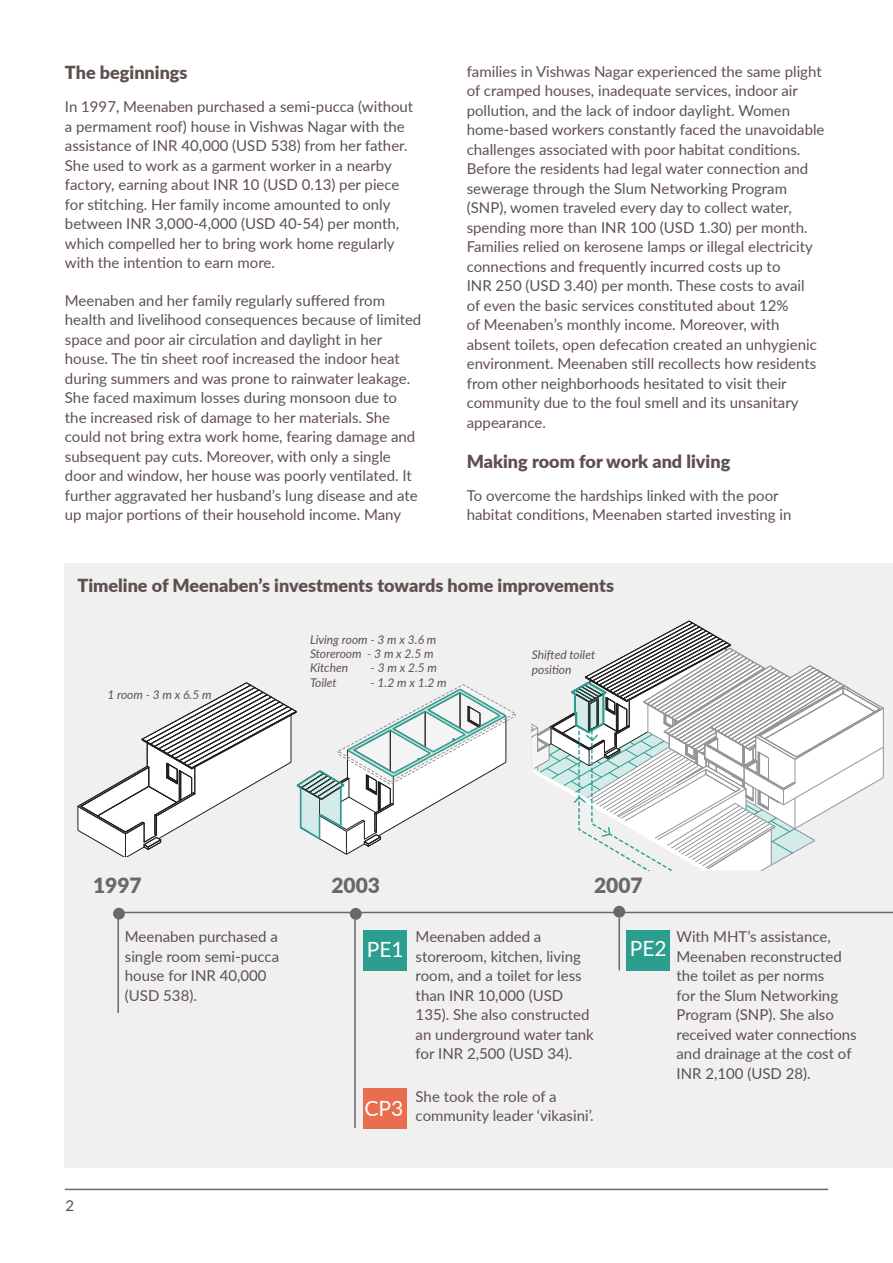
<style>
.page{position:relative;width:893px;height:1263px;background:#fff}
.page>*{position:absolute;margin:0;border:0;box-sizing:border-box;transform-origin:0 0}
.HEADINGS{font:900 21px "Lato";color:#696969}
.sub_heading_2_ALT{font:21px "Lato";color:#fff}
.sub_heading_2_ALT-2{font:900 18px "Lato";color:#5f504e}
.Paragraphs{font:15px/19.5px "Lato";color:#5f504e}
.Box_Paragraphs_10_14{font:15px/19.5px "Lato";color:#5f504e}
.Boox_text{font:italic 12px "Lato";color:#5f504e}
</style>
<div class="page">
<hr style="left:65px;top:1189px;width:763px;height:1px;background:#696969">
<div style="left:65px;top:563px;width:828px;height:605px;background:#f0f0f0"></div>
<hr style="left:117px;top:912px;width:776px;height:1px;background:#696969">
<hr style="left:117px;top:912px;width:2px;height:101px;background:#696969">
<hr style="left:618px;top:918px;width:2px;height:52px;background:#696969">
<hr style="left:354px;top:919px;width:2px;height:209px;background:#696969">
<div style="left:113px;top:908px;width:12px;height:11px;background:#696969;border-radius:50%"></div>
<div style="left:613px;top:906px;width:12px;height:12px;background:#696969;border-radius:50%"></div>
<div style="left:350px;top:908px;width:12px;height:12px;background:#696969;border-radius:50%"></div>
<div style="left:363px;top:930px;width:43px;height:40px;background:#2c9e8f"></div>
<div style="left:363px;top:1088px;width:43px;height:41px;background:#e96e4f"></div>
<div style="left:627px;top:930px;width:43px;height:40px;background:#2c9e8f"></div>
<svg style="left:78px;top:683px;width:438px;height:173px"></svg>
<svg style="left:532px;top:621px;width:352px;height:250px"></svg>
<p class="sub_heading_2_ALT-2" style="left:65px;top:59px;width:124px">The beginnings</p>
<p class="Paragraphs" style="left:65px;top:96px;width:350px">In 1997, Meenaben purchased a semi-pucca (without a permament roof) house in Vishwas Nagar with the assistance of INR 40,000 (USD 538) from her father.<br>She used to work as a garment worker in a nearby factory, earning about INR 10 (USD 0.13) per piece for stitching. Her family income amounted to only between INR 3,000-4,000 (USD 40-54) per month, which compelled her to bring work home regularly with the intention to earn more.</p>
<p class="Paragraphs" style="left:65px;top:290px;width:358px">Meenaben and her family regularly suffered from health and livelihood consequences because of limited space and poor air circulation and daylight in her house. The tin sheet roof increased the indoor heat during summers and was prone to rainwater leakage.<br>She faced maximum losses during monsoon due to the increased risk of damage to her materials. She could not bring extra work home, fearing damage and subsequent pay cuts. Moreover, with only a single door and window, her house was poorly ventilated. It further aggravated her husband’s lung disease and ate up major portions of their household income. Many</p>
<p class="Paragraphs" style="left:467px;top:61px;width:359px">families in Vishwas Nagar experienced the same plight of cramped houses, inadequate services, indoor air pollution, and the lack of indoor daylight. Women home-based workers constantly faced the unavoidable challenges associated with poor habitat conditions.<br>Before the residents had legal water connection and sewerage through the Slum Networking Program (SNP), women traveled every day to collect water, spending more than INR 100 (USD 1.30) per month.<br>Families relied on kerosene lamps or illegal electricity connections and frequently incurred costs up to<br>INR 250 (USD 3.40) per month. These costs to avail<br>of even the basic services constituted about 12%<br>of Meenaben’s monthly income. Moreover, with absent toilets, open defecation created an unhygienic environment. Meenaben still recollects how residents from other neighborhoods hesitated to visit their community due to the foul smell and its unsanitary appearance.</p>
<p class="sub_heading_2_ALT-2" style="left:467px;top:447px;width:265px">Making room for work and living</p>
<p class="Paragraphs" style="left:467px;top:485px;width:326px">To overcome the hardships linked with the poor habitat conditions, Meenaben started investing in</p>
<p class="sub_heading_2_ALT-2" style="left:78px;top:572px;width:538px">Timeline of Meenaben’s investments towards home improvements</p>
<p class="Boox_text" style="left:107px;top:686px;width:106px">1 room - 3 m x 6.5 m</p>
<p class="Boox_text" style="left:310px;top:631px;width:128px">Living room - 3 m x 3.6 m</p>
<p class="Boox_text" style="left:310px;top:645px;width:125px">Storeroom - 3 m x 2.5 m</p>
<p class="Boox_text" style="left:310px;top:659px;width:40px">Kitchen</p>
<p class="Boox_text" style="left:371px;top:659px;width:68px">- 3 m x 2.5 m</p>
<p class="Boox_text" style="left:310px;top:674px;width:28px">Toilet</p>
<p class="Boox_text" style="left:371px;top:674px;width:78px">- 1.2 m x 1.2 m</p>
<p class="Boox_text" style="left:532px;top:646px;width:65px">Shifted toilet</p>
<p class="Boox_text" style="left:532px;top:661px;width:41px">position</p>
<p class="HEADINGS" style="left:93px;top:870px;width:50px">1997</p>
<p class="HEADINGS" style="left:331px;top:870px;width:50px">2003</p>
<p class="HEADINGS" style="left:594px;top:869px;width:50px">2007</p>
<p class="Paragraphs" style="left:66px;top:1195px;width:10px">2</p>
<p class="Box_Paragraphs_10_14" style="left:125px;top:926px;width:156px">Meenaben purchased a single room semi-pucca house for INR 40,000 (USD 538).</p>
<p class="Box_Paragraphs_10_14" style="left:676px;top:926px;width:182px">With MHT’s assistance,<br>Meenaben reconstructed the toilet as per norms<br>for the Slum Networking<br>Program (SNP). She also received water connections and drainage at the cost of<br>INR 2,100 (USD 28).</p>
<p class="Box_Paragraphs_10_14" style="left:416px;top:1086px;width:180px">She took the role of a community leader ‘vikasini’.</p>
<p class="Box_Paragraphs_10_14" style="left:416px;top:926px;width:180px">Meenaben added a storeroom, kitchen, living room, and a toilet for less than INR 10,000 (USD<br>135). She also constructed an underground water tank for INR 2,500 (USD 34).</p>
<p class="sub_heading_2_ALT" style="left:630px;top:933px;width:38px">PE2</p>
<p class="sub_heading_2_ALT" style="left:367px;top:935px;width:38px">PE1</p>
<p class="sub_heading_2_ALT" style="left:364px;top:1093px;width:40px">CP3</p>
</div>
